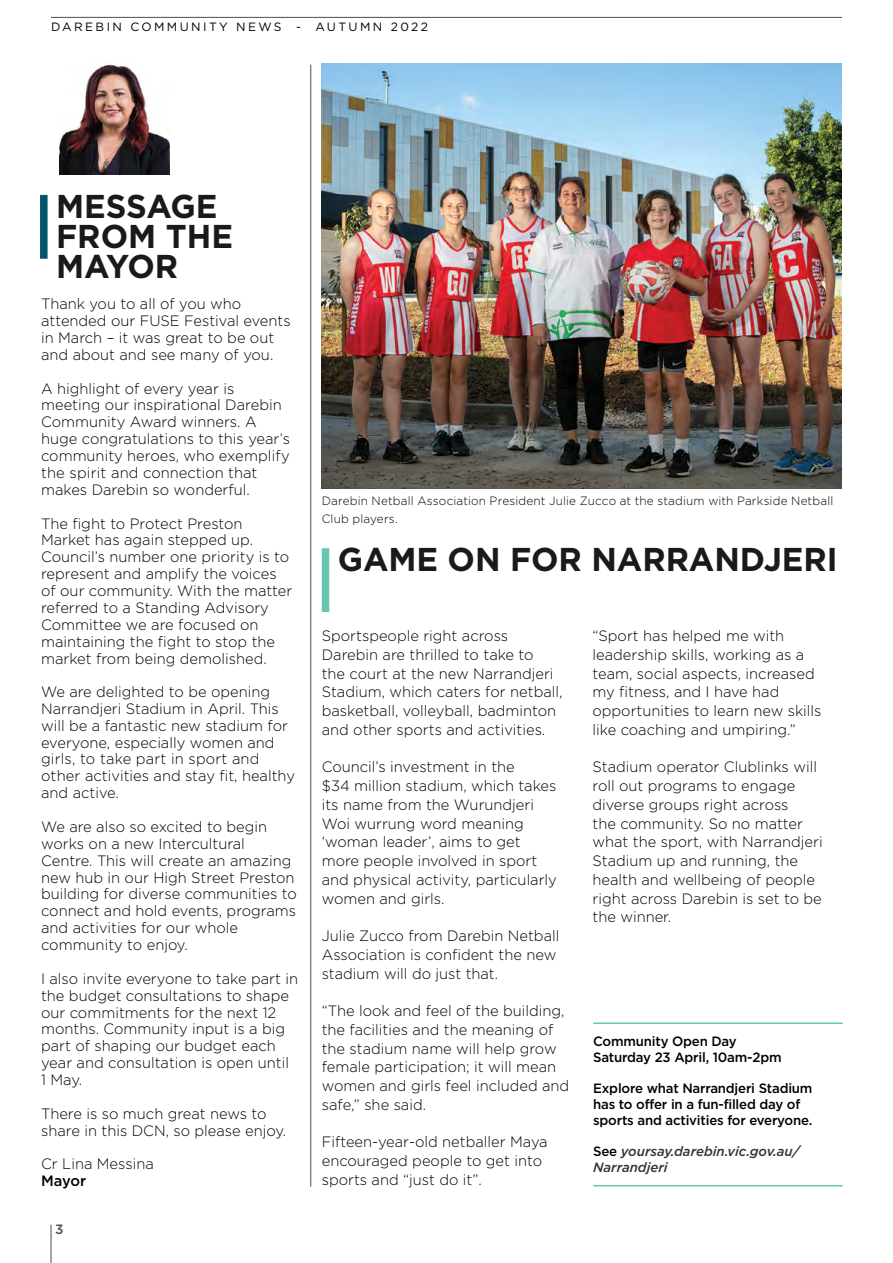
<style>
.page{position:relative;width:893px;height:1263px;background:#fff}
.page>*{position:absolute;margin:0;border:0;box-sizing:border-box;transform-origin:0 0}
.t1{font:700 33px/30px "Gotham";letter-spacing:-.005em;color:#1a1a1a}
.t2{font:300 15px/16.8px "Gotham";color:#000}
.t3{font:500 15px "Gotham";letter-spacing:-.01em;color:#000}
.t4{font:500 13.5px/15.8px "Gotham";letter-spacing:-.015em;color:#000}
.t5{font:italic 500 13.5px/15.8px "Gotham";color:#333}
.t6{font:500 13.5px "Gotham";color:#4d4d4d}
.t7{font:300 12px/18px "Gotham";letter-spacing:.015em;color:#000}
.t8{font:12px "Gotham";letter-spacing:.2em;color:#000}
.s1{font-style:normal;color:#000}
</style>
<div class="page">
<hr style="left:51px;top:17px;width:791px;height:1px;background:#4d4d4d">
<hr style="left:51px;top:1225px;width:1px;height:38px;background:#4d4d4d">
<hr style="left:310px;top:65px;width:1px;height:1121px;background:#4d4d4d">
<img style="left:59px;top:64px;width:111px;height:110px">
<div style="left:40px;top:195px;width:8px;height:64px;background:#005568"></div>
<div style="left:322px;top:548px;width:7px;height:64px;background:#69c6b4"></div>
<hr style="left:593px;top:1185px;width:250px;height:1px;background:#69c6b4">
<hr style="left:593px;top:1022px;width:250px;height:2px;background:#69c6b4">
<img style="left:322px;top:64px;width:520px;height:425px">
<p class="t8" style="left:51px;top:19px;width:378px">DAREBIN COMMUNITY NEWS - AUTUMN 2022</p>
<h1 class="t1" style="left:56px;top:191px;width:179px">MESSAGE<br>FROM THE<br>MAYOR</h1>
<p class="t2" style="left:41px;top:295px;width:251px">Thank you to all of you who attended our FUSE Festival events in March – it was great to be out and about and see many of you.</p>
<p class="t2" style="left:41px;top:379px;width:251px">A highlight of every year is meeting our inspirational Darebin<br>Community Award winners. A huge congratulations to this year’s community heroes, who exemplify the spirit and connection that makes Darebin so wonderful.</p>
<p class="t2" style="left:41px;top:514px;width:253px">The fight to Protect Preston<br>Market has again stepped up.<br>Council’s number one priority is to represent and amplify the voices of our community. With the matter referred to a Standing Advisory<br>Committee we are focused on maintaining the fight to stop the market from being demolished.</p>
<p class="t2" style="left:41px;top:683px;width:255px">We are delighted to be opening<br>Narrandjeri Stadium in April. This will be a fantastic new stadium for everyone, especially women and girls, to take part in sport and other activities and stay fit, healthy and active.</p>
<p class="t2" style="left:41px;top:818px;width:257px">We are also so excited to begin works on a new Intercultural<br>Centre. This will create an amazing new hub in our High Street Preston building for diverse communities to connect and hold events, programs and activities for our whole community to enjoy.</p>
<p class="t2" style="left:41px;top:970px;width:258px">I also invite everyone to take part in the budget consultations to shape our commitments for the next 12 months. Community input is a big part of shaping our budget each year and consultation is open until<br>1 May.</p>
<p class="t2" style="left:41px;top:1105px;width:247px">There is so much great news to share in this DCN, so please enjoy.</p>
<p class="t2" style="left:41px;top:1155px;width:114px">Cr Lina Messina</p>
<p class="t3" style="left:41px;top:1171px;width:47px">Mayor</p>
<p class="t6" style="left:55px;top:1220px;width:10px">3</p>
<p class="t7" style="left:322px;top:491px;width:513px">Darebin Netball Association President Julie Zucco at the stadium with Parkside Netball<br>Club players.</p>
<h1 class="t1" style="left:338px;top:544px;width:501px">GAME ON FOR NARRANDJERI</h1>
<p class="t2" style="left:322px;top:626px;width:242px;line-height:18.8px">Sportspeople right across<br>Darebin are thrilled to take to<br>the court at the new Narrandjeri<br>Stadium, which caters for netball, basketball, volleyball, badminton and other sports and activities.</p>
<p class="t2" style="left:322px;top:757px;width:237px;line-height:18.8px">Council’s investment in the<br>$34 million stadium, which takes its name from the Wurundjeri<br>Woi wurrung word meaning ‘woman leader’, aims to get more people involved in sport and physical activity, particularly women and girls.</p>
<p class="t2" style="left:322px;top:926px;width:239px;line-height:18.8px">Julie Zucco from Darebin Netball<br>Association is confident the new stadium will do just that.</p>
<p class="t2" style="left:322px;top:1001px;width:249px;line-height:18.8px">“The look and feel of the building, the facilities and the meaning of the stadium name will help grow female participation; it will mean women and girls feel included and safe,” she said.</p>
<p class="t2" style="left:322px;top:1132px;width:227px;line-height:18.8px">Fifteen-year-old netballer Maya encouraged people to get into sports and “just do it”.</p>
<p class="t2" style="left:592px;top:626px;width:231px;line-height:18.8px">“Sport has helped me with leadership skills, working as a team, social aspects, increased my fitness, and I have had opportunities to learn new skills like coaching and umpiring.”</p>
<p class="t2" style="left:592px;top:757px;width:232px;line-height:18.8px">Stadium operator Clublinks will roll out programs to engage diverse groups right across<br>the community. So no matter what the sport, with Narrandjeri<br>Stadium up and running, the health and wellbeing of people right across Darebin is set to be the winner.</p>
<p class="t4" style="left:593px;top:1033px;width:190px">Community Open Day<br>Saturday 23 April, 10am-2pm</p>
<p class="t4" style="left:593px;top:1080px;width:221px">Explore what Narrandjeri Stadium has to offer in a fun-filled day of sports and activities for everyone.</p>
<p class="t5" style="left:593px;top:1143px;width:208px"><span class="s1">See</span> yoursay.darebin.vic.gov.au/<br>Narrandjeri</p>
</div>
